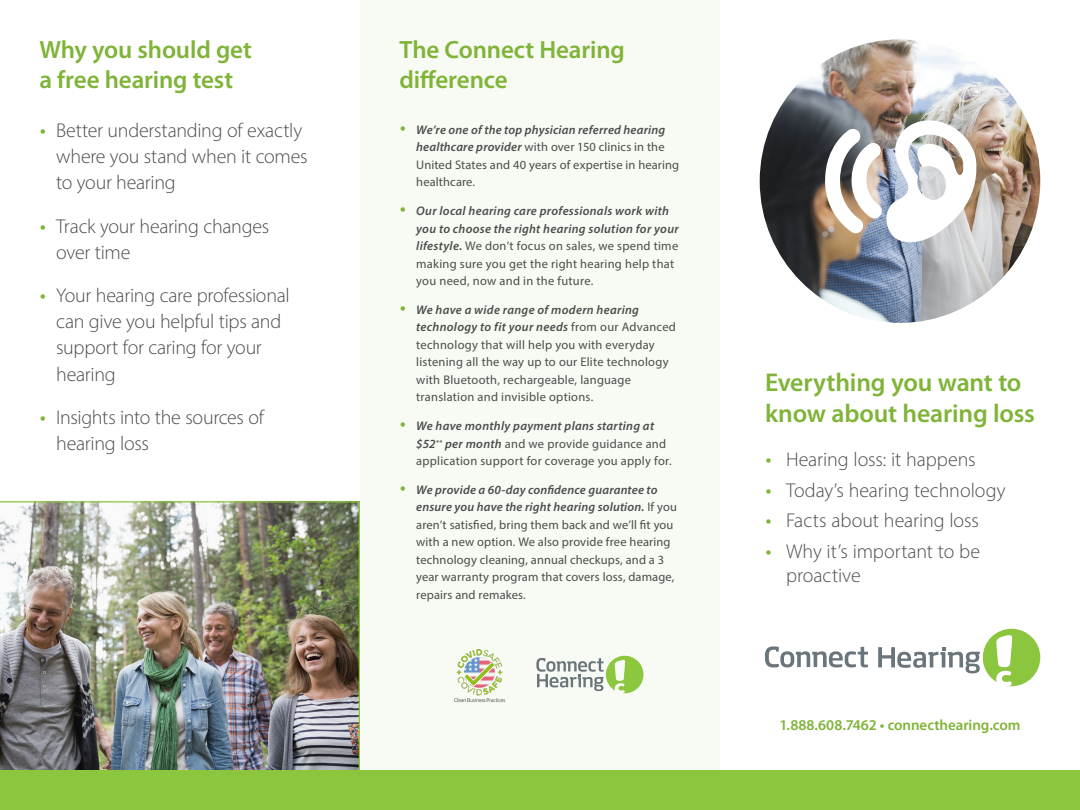
<style>
.page{position:relative;width:1080px;height:810px;background:#fff}
.page>*{position:absolute;margin:0;border:0;box-sizing:border-box;transform-origin:0 0}
.t1{font:600 25.75px/30.9px "Myriad Pro";letter-spacing:-.01em;color:#7fb438}
.t2{font:600 25px/30px "Myriad Pro";letter-spacing:-.005em;color:#7fb438}
.t3{font:300 20px/26.2px "Myriad Pro";letter-spacing:-.01em;color:#4b4c4d}
.t4{font:600 15px "Myriad Pro";letter-spacing:-.005em;color:#7fb438}
.t5{font:12.5px/17.5px "Myriad Pro";letter-spacing:.015em;color:#4b4c4d}
.s1{font-weight:600;font-style:italic}
</style>
<div class="page">
<div style="left:360px;top:0;width:360px;height:810px;background:#f8fbf3"></div>
<svg style="left:878px;top:629px;width:162px;height:57px"></svg>
<svg style="left:765px;top:646px;width:103px;height:21px"></svg>
<img style="left:760px;top:39px;width:280px;height:284px">
<svg style="left:536px;top:656px;width:107px;height:37px"></svg>
<img style="left:0;top:501px;width:360px;height:270px">
<img style="left:454px;top:649px;width:52px;height:54px">
<div style="left:0;top:771px;width:1080px;height:39px;background:#8bc63e"></div>
<h2 class="t2" style="left:39px;top:34px;width:214px">Why you should get a free hearing test</h2>
<p class="t3" style="left:56px;top:117px;width:253px">Better understanding of exactly where you stand when it comes to your hearing</p>
<p class="t3" style="left:56px;top:213px;width:215px">Track your hearing changes over time</p>
<p class="t3" style="left:56px;top:282px;width:235px">Your hearing care professional can give you helpful tips and support for caring for your hearing</p>
<p class="t3" style="left:56px;top:404px;width:209px">Insights into the sources of hearing loss</p>
<h2 class="t2" style="left:399px;top:34px;width:227px">The Connect Hearing difference</h2>
<p class="t5" style="left:416px;top:121px;width:265px"><span class="s1">We’re one of the top physician referred hearing healthcare provider</span> with over 150 clinics in the United States and 40 years of expertise in hearing healthcare.</p>
<p class="t5" style="left:416px;top:202px;width:264px"><span class="s1">Our local hearing care professionals work with you to choose the right hearing solution for your lifestyle.</span> We don’t focus on sales, we spend time making sure you get the right hearing help that you need, now and in the future.</p>
<p class="t5" style="left:416px;top:301px;width:261px"><span class="s1">We have a wide range of modern hearing technology to fit your needs</span> from our Advanced technology that will help you with everyday listening all the way up to our Elite technology with Bluetooth, rechargeable, language translation and invisible options.</p>
<p class="t5" style="left:416px;top:417px;width:257px"><span class="s1">We have monthly payment plans starting at $52</span><sup>**</sup> <span class="s1">per month</span> and we provide guidance and application support for coverage you apply for.</p>
<p class="t5" style="left:416px;top:481px;width:262px"><span class="s1">We provide a 60-day confidence guarantee to ensure you have the right hearing solution.</span> If you aren’t satisfied, bring them back and we’ll fit you with a new option. We also provide free hearing technology cleaning, annual checkups, and a 3 year warranty program that covers loss, damage, repairs and remakes.</p>
<h2 class="t1" style="left:765px;top:366px;width:272px">Everything you want to know about hearing loss</h2>
<p class="t3" style="left:786px;top:446px;width:191px">Hearing loss: it happens</p>
<p class="t3" style="left:786px;top:477px;width:221px">Today’s hearing technology</p>
<p class="t3" style="left:786px;top:507px;width:194px">Facts about hearing loss</p>
<p class="t3" style="left:786px;top:540px;width:196px;line-height:23.8px">Why it’s important to be proactive</p>
<h2 class="t4" style="left:779px;top:715px;width:243px">1.888.608.7462 • connecthearing.com</h2>
</div>
